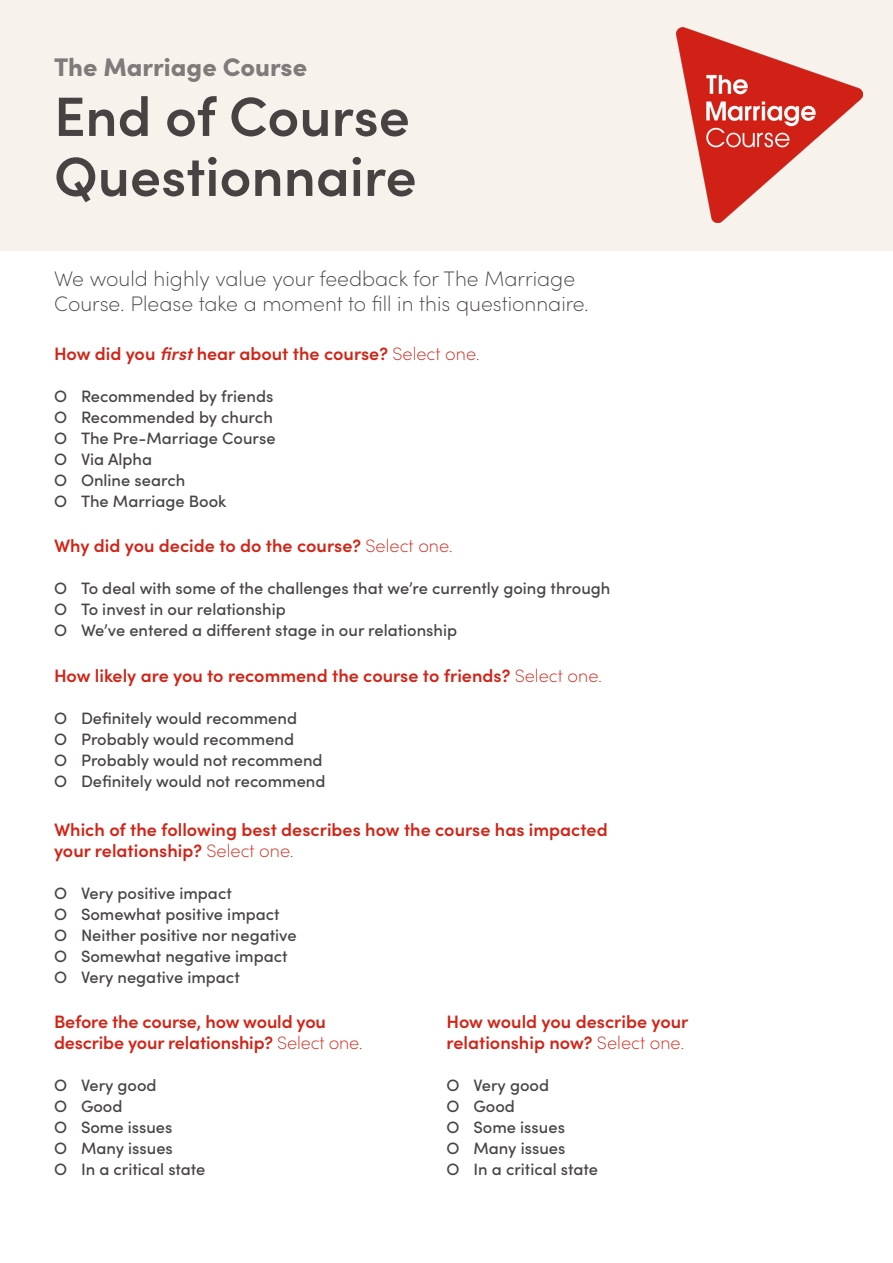
<style>
.page{position:relative;width:893px;height:1263px;background:#fff}
.page>*{position:absolute;margin:0;border:0;box-sizing:border-box;transform-origin:0 0}
.t1{font:600 55.5px/60px "Sofia Pro";color:#474343}
.t2{font:900 25.5px "Sofia Pro";color:#817a7b}
.t3{font:200 21px/25.5px "Sofia Pro";color:#484444}
.t4{font:600 18px/21px "Sofia Pro";color:#d22417}
.t5{font:500 16.5px/21px "Sofia Pro";color:#484444}
.s1{font-style:italic}
.s2{font-weight:200}
</style>
<div class="page">
<div style="left:1px;top:0;width:892px;height:250px;background:#f7f2eb"></div>
<img style="left:676px;top:28px;width:186px;height:194px">
<h2 class="t2" style="left:54px;top:47px;width:255px">The Marriage Course</h2>
<h1 class="t1" style="left:54px;top:83px;width:364px">End of Course<br>Questionnaire</h1>
<p class="t3" style="left:54px;top:264px;width:536px">We would highly value your feedback for The Marriage<br>Course. Please take a moment to fill in this questionnaire.</p>
<p class="t4" style="left:54px;top:342px;width:427px">How did you <span class="s1">first</span> hear about the course? <span class="s2">Select one.</span></p>
<p class="t5" style="left:54px;top:385px;width:223px">O Recommended by friends<br>O Recommended by church<br>O The Pre-Marriage Course<br>O Via Alpha<br>O Online search<br>O The Marriage Book</p>
<p class="t4" style="left:54px;top:533px;width:400px">Why did you decide to do the course? <span class="s2">Select one.</span></p>
<p class="t5" style="left:54px;top:576px;width:558px">O To deal with some of the challenges that we’re currently going through<br>O To invest in our relationship<br>O We’ve entered a different stage in our relationship</p>
<p class="t4" style="left:54px;top:664px;width:550px">How likely are you to recommend the course to friends? <span class="s2">Select one.</span></p>
<p class="t5" style="left:54px;top:707px;width:273px">O Definitely would recommend<br>O Probably would recommend<br>O Probably would not recommend<br>O Definitely would not recommend</p>
<p class="t4" style="left:54px;top:818px;width:555px">Which of the following best describes how the course has impacted your relationship? <span class="s2">Select one.</span></p>
<p class="t5" style="left:54px;top:882px;width:244px">O Very positive impact<br>O Somewhat positive impact<br>O Neither positive nor negative<br>O Somewhat negative impact<br>O Very negative impact</p>
<p class="t4" style="left:54px;top:1010px;width:310px">Before the course, how would you describe your relationship? <span class="s2">Select one.</span></p>
<p class="t5" style="left:54px;top:1073px;width:153px">O Very good<br>O Good<br>O Some issues<br>O Many issues<br>O In a critical state</p>
<p class="t4" style="left:446px;top:1010px;width:243px">How would you describe your relationship now? <span class="s2">Select one.</span></p>
<p class="t5" style="left:446px;top:1073px;width:153px">O Very good<br>O Good<br>O Some issues<br>O Many issues<br>O In a critical state</p>
</div>
